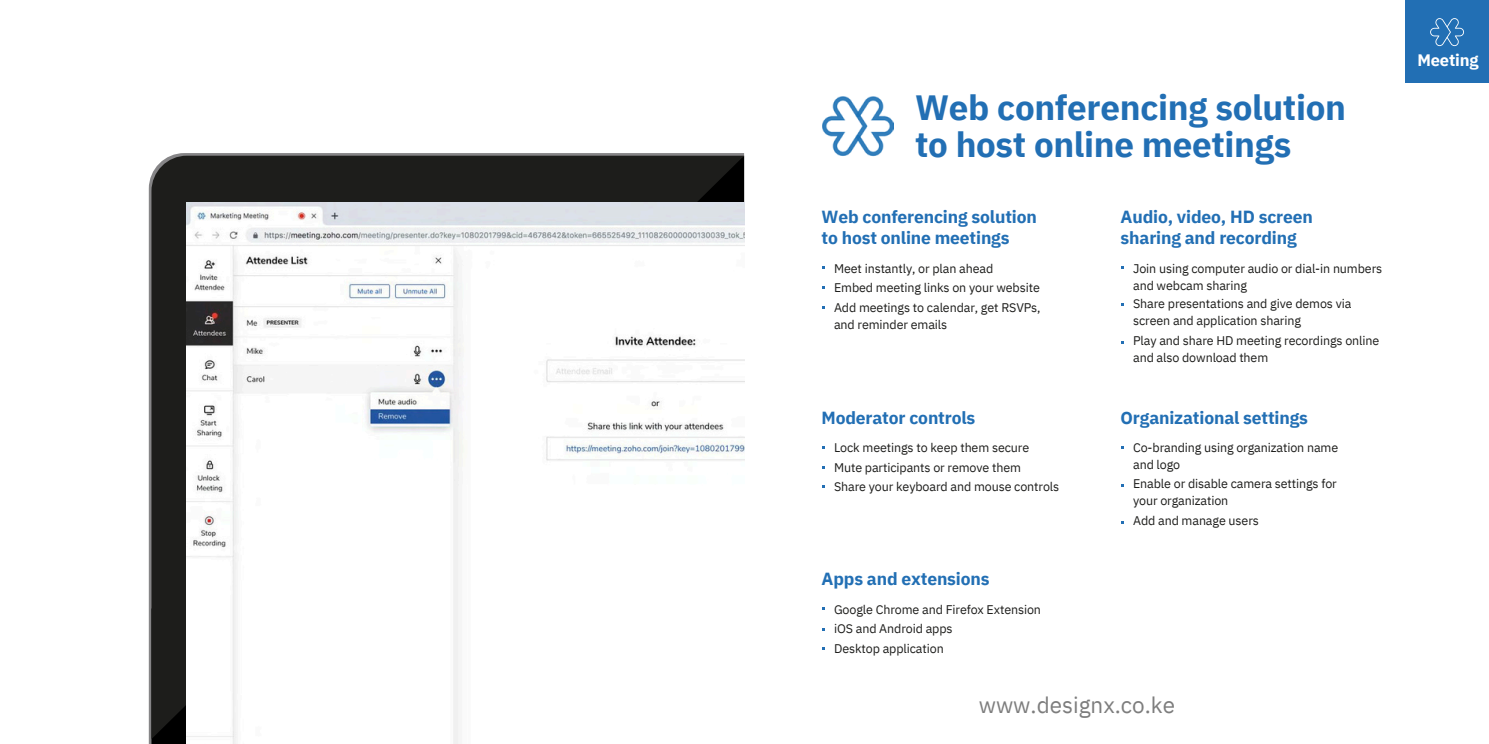
<style>
.page{position:relative;width:1489px;height:744px;background:#fff}
.page>*{position:absolute;margin:0;border:0;box-sizing:border-box;transform-origin:0 0}
.t1{font:700 35px/36.5px "IBM Plex Sans";letter-spacing:-.01em;color:#226fb4}
.t2{font:22.5px "IBM Plex Sans";color:#7d7d7d}
.t3{font:700 17.5px/20.6px "IBM Plex Sans";letter-spacing:-.01em;color:#226fb4}
.t4{font:700 16.5px "IBM Plex Sans";letter-spacing:-.01em;color:#fff}
.t5{font:12.5px/19.8px "IBM Plex Sans";letter-spacing:-.01em;color:#1d1d1b}
</style>
<div class="page">
<img style="left:822px;top:96px;width:71px;height:61px">
<div style="left:151px;top:156px;width:593px;height:583px;background:#1d1d1b"></div>
<img style="left:187px;top:202px;width:558px;height:541px">
<div style="left:1406px;top:0;width:82px;height:83px;background:#226fb4"></div>
<svg style="left:1430px;top:18px;width:34px;height:28px"></svg>
<h1 class="t1" style="left:915px;top:89px;width:432px">Web conferencing solution to host online meetings</h1>
<p class="t3" style="left:821px;top:206px;width:217px">Web conferencing solution to host online meetings</p>
<h3 class="t3" style="left:1120px;top:206px;width:194px">Audio, video, HD screen sharing and recording</h3>
<h3 class="t5" style="left:834px;top:258px;width:208px">Meet instantly, or plan ahead<br>Embed meeting links on your website<br>Add meetings to calendar, get RSVPs,</h3>
<p class="t5" style="left:834px;top:314px;width:115px">and reminder emails</p>
<p class="t5" style="left:1133px;top:259px;width:251px;line-height:16.9px">Join using computer audio or dial-in numbers and webcam sharing</p>
<p class="t5" style="left:1133px;top:294px;width:220px">Share presentations and give demos via</p>
<h3 class="t5" style="left:1133px;top:311px;width:169px">screen and application sharing</h3>
<p class="t5" style="left:1133px;top:330px;width:248px">Play and share HD meeting recordings online</p>
<h3 class="t5" style="left:1133px;top:347px;width:137px">and also download them</h3>
<p class="t3" style="left:821px;top:406px;width:155px">Moderator controls</p>
<p class="t3" style="left:1120px;top:406px;width:189px">Organizational settings</p>
<p class="t5" style="left:834px;top:437px;width:227px">Lock meetings to keep them secure<br>Mute participants or remove them<br>Share your keyboard and mouse controls</p>
<h3 class="t5" style="left:1133px;top:439px;width:207px;line-height:16.9px">Co-branding using organization name and logo</h3>
<p class="t5" style="left:1133px;top:473px;width:205px">Enable or disable camera settings for</p>
<p class="t5" style="left:1133px;top:490px;width:97px">your organization</p>
<p class="t5" style="left:1133px;top:510px;width:127px">Add and manage users</p>
<p class="t3" style="left:821px;top:568px;width:169px">Apps and extensions</p>
<h3 class="t5" style="left:834px;top:599px;width:208px">Google Chrome and Firefox Extension iOS and Android apps<br>Desktop application</h3>
<h2 class="t2" style="left:979px;top:689px;width:198px">www.designx.co.ke</h2>
<p class="t4" style="left:1417px;top:49px;width:63px">Meeting</p>
</div>
